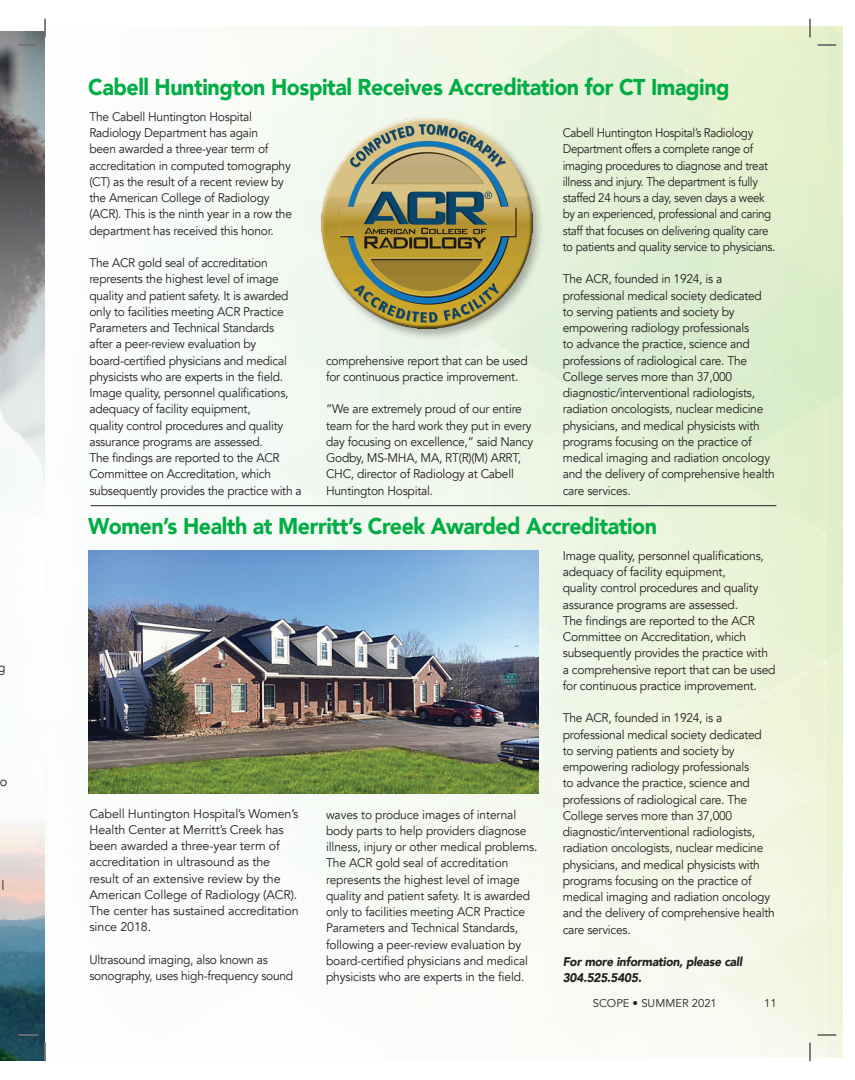
<style>
.page{position:relative;width:855px;height:1080px;background:#fff}
.page>*{position:absolute;margin:0;border:0;box-sizing:border-box;transform-origin:0 0}
.t1{font:900 22.88px "Avenir";letter-spacing:-.02em;color:#00ad44;scale:.94 1}
.t2{font:13.25px "Avenir";color:#231f20;scale:.96 1}
.t3{font:12.5px/16.2px "Avenir";letter-spacing:-.02em;color:#231f20;scale:.96 1}
.t4{font:12.5px/16.2px "Avenir";letter-spacing:-.02em;color:#231f20}
.t5{font:12.5px/16.2px "Avenir";letter-spacing:-.02em;color:#231f20;scale:.93 1}
.t6{font:italic 900 12.5px/16.2px "Avenir";letter-spacing:-.02em;color:#231f20;scale:.96 1}
.t7{font:11.25px "Avenir";color:#231f20}
</style>
<div class="page">
<img style="left:88px;top:26px;width:754px;height:1032px">
<img style="left:0;top:32px;width:45px;height:464px">
<img style="left:0;top:823px;width:45px;height:238px">
<div style="left:319px;top:115px;width:226px;height:226px;background:#231f20;opacity:.34"></div>
<div style="left:321px;top:117px;width:203px;height:164px;background:#fff;opacity:.75"></div>
<div style="left:325px;top:149px;width:208px;height:181px;background:#231f20;opacity:.75"></div>
<hr style="left:91px;top:505px;width:685px;height:1px;background:#231f20">
<img style="left:88px;top:551px;width:450px;height:243px">
<svg style="left:19px;top:44px;width:19px;height:2px"></svg>
<svg style="left:818px;top:44px;width:18px;height:2px"></svg>
<svg style="left:19px;top:1034px;width:19px;height:2px"></svg>
<svg style="left:818px;top:1034px;width:18px;height:2px"></svg>
<svg style="left:44px;top:19px;width:2px;height:19px"></svg>
<svg style="left:44px;top:1042px;width:2px;height:19px"></svg>
<svg style="left:809px;top:19px;width:2px;height:19px"></svg>
<svg style="left:809px;top:1042px;width:2px;height:19px"></svg>
<p class="t2" style="left:-3px;top:660px;width:10px">g</p>
<p class="t2" style="left:-1px;top:773px;width:9px">o</p>
<p class="t2" style="left:1px;top:877px;width:5px">l</p>
<h1 class="t1" style="left:88px;top:68px;width:684px">Cabell Huntington Hospital Receives Accreditation for CT Imaging</h1>
<p class="t3" style="left:89px;top:109px;width:213px">The Cabell Huntington Hospital Radiology Department has again<br>been awarded a three-year term of accreditation in computed tomography (CT) as the result of a recent review by the American College of Radiology (ACR). This is the ninth year in a row the department has received this honor.</p>
<p class="t3" style="left:89px;top:255px;width:223px">The ACR gold seal of accreditation represents the highest level of image quality and patient safety. It is awarded only to facilities meeting ACR Practice Parameters and Technical Standards<br>after a peer-review evaluation by board-certified physicians and medical physicists who are experts in the field.<br>Image quality, personnel qualifications, adequacy of facility equipment,<br>quality control procedures and quality assurance programs are assessed.<br>The findings are reported to the ACR Committee on Accreditation, which subsequently provides the practice with a</p>
<p class="t3" style="left:326px;top:352px;width:211px">comprehensive report that can be used for continuous practice improvement.</p>
<p class="t3" style="left:326px;top:401px;width:217px">“We are extremely proud of our entire team for the hard work they put in every day focusing on excellence,” said Nancy Godby, MS-MHA, MA, RT(R)(M) ARRT, CHC, director of Radiology at Cabell Huntington Hospital.</p>
<p class="t5" style="left:563px;top:125px;width:230px">Cabell Huntington Hospital’s Radiology Department offers a complete range of imaging procedures to diagnose and treat illness and injury. The department is fully staffed 24 hours a day, seven days a week by an experienced, professional and caring staff that focuses on delivering quality care to patients and quality service to physicians.</p>
<p class="t3" style="left:563px;top:271px;width:222px">The ACR, founded in 1924, is a professional medical society dedicated to serving patients and society by empowering radiology professionals<br>to advance the practice, science and professions of radiological care. The College serves more than 37,000 diagnostic/interventional radiologists, radiation oncologists, nuclear medicine physicians, and medical physicists with programs focusing on the practice of medical imaging and radiation oncology and the delivery of comprehensive health care services.</p>
<h1 class="t1" style="left:88px;top:507px;width:607px">Women’s Health at Merritt’s Creek Awarded Accreditation</h1>
<p class="t4" style="left:89px;top:805px;width:211px">Cabell Huntington Hospital’s Women’s Health Center at Merritt’s Creek has been awarded a three-year term of accreditation in ultrasound as the result of an extensive review by the American College of Radiology (ACR).<br>The center has sustained accreditation since 2018.</p>
<p class="t3" style="left:89px;top:952px;width:214px">Ultrasound imaging, also known as sonography, uses high-frequency sound</p>
<p class="t3" style="left:326px;top:806px;width:222px">waves to produce images of internal body parts to help providers diagnose illness, injury or other medical problems.<br>The ACR gold seal of accreditation represents the highest level of image quality and patient safety. It is awarded only to facilities meeting ACR Practice Parameters and Technical Standards, following a peer-review evaluation by board-certified physicians and medical physicists who are experts in the field.</p>
<p class="t4" style="left:563px;top:548px;width:214px">Image quality, personnel qualifications, adequacy of facility equipment,<br>quality control procedures and quality assurance programs are assessed.<br>The findings are reported to the ACR Committee on Accreditation, which subsequently provides the practice with a comprehensive report that can be used for continuous practice improvement.</p>
<p class="t3" style="left:563px;top:710px;width:222px">The ACR, founded in 1924, is a professional medical society dedicated to serving patients and society by empowering radiology professionals<br>to advance the practice, science and professions of radiological care. The College serves more than 37,000 diagnostic/interventional radiologists, radiation oncologists, nuclear medicine physicians, and medical physicists with programs focusing on the practice of medical imaging and radiation oncology and the delivery of comprehensive health care services.</p>
<p class="t6" style="left:563px;top:953px;width:188px">For more information, please call<br>304.525.5405.</p>
<p class="t7" style="left:593px;top:996px;width:126px">SCOPE • SUMMER 2021</p>
<p class="t7" style="left:764px;top:996px;width:14px">11</p>
</div>
